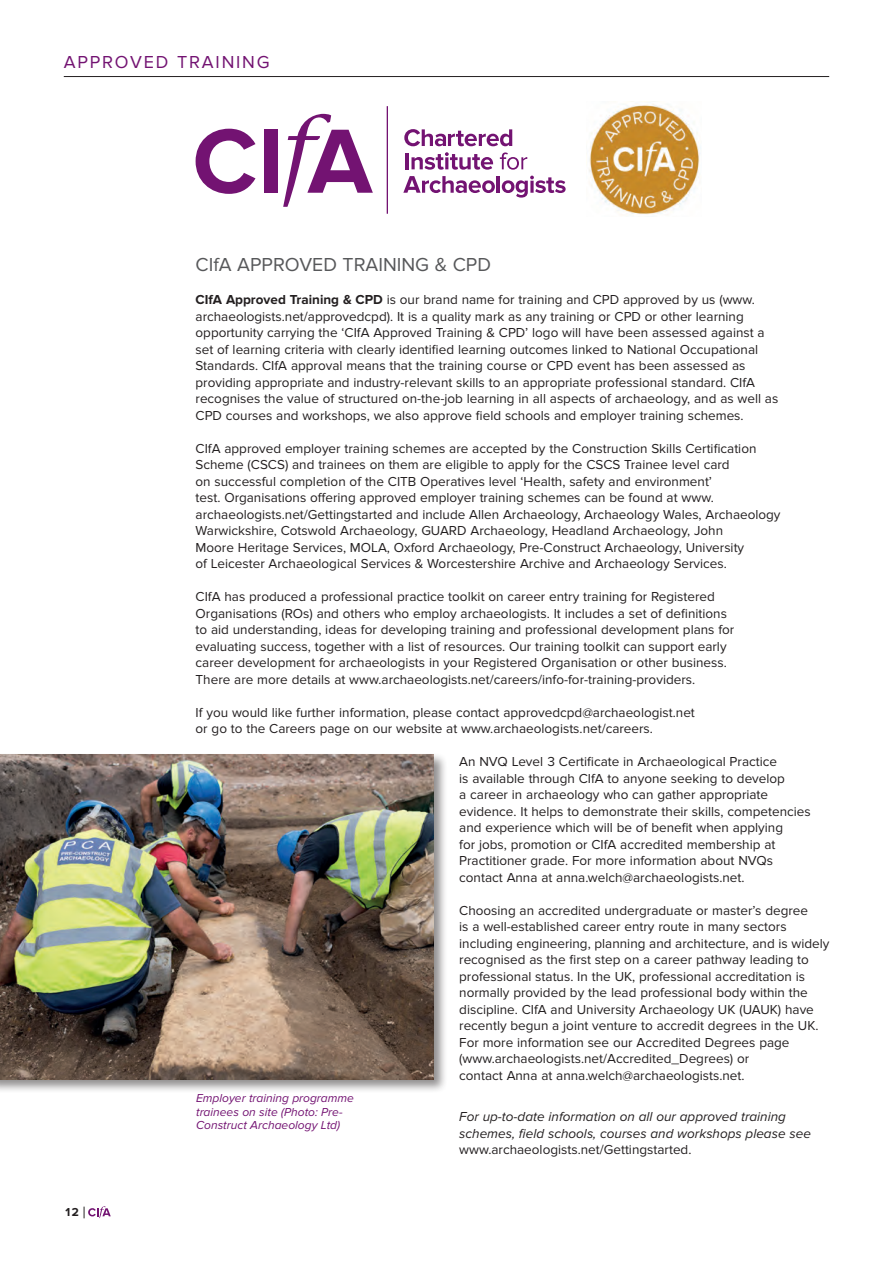
<style>
.page{position:relative;width:893px;height:1263px;background:#fff}
.page>*{position:absolute;margin:0;border:0;box-sizing:border-box;transform-origin:0 0}
.t1{font:19.5px "Proxima Nova";color:#57585a}
.t2{font:18px "Proxima Nova";letter-spacing:.1em;color:#731372}
.t3{font:13.5px/16.5px "Proxima Nova";color:#231f20}
.t4{font:italic 13.5px/16.5px "Proxima Nova";color:#231f20}
.t5{font:italic 12px/13.5px "Proxima Nova";color:#731372}
.t6{font:700 12px "Proxima Nova";color:#231f20}
.s1{font-weight:400;font-size:16.5px}
.s2{font-weight:700}
.s3{font-family:"Calibri"}
</style>
<div class="page">
<svg style="left:88px;top:1206px;width:23px;height:12px"></svg>
<hr style="left:64px;top:76px;width:765px;height:1px;background:#231f20">
<hr style="left:892px;top:106px;width:1px;height:1068px;background:#e9dfeb">
<svg style="left:196px;top:129px;width:59px;height:65px"></svg>
<div style="left:264px;top:130px;width:14px;height:63px;background:#731372"></div>
<svg style="left:283px;top:114px;width:90px;height:93px"></svg>
<hr style="left:387px;top:106px;width:1px;height:108px;background:#731372">
<svg style="left:404px;top:129px;width:108px;height:17px"></svg>
<hr style="left:405px;top:153px;width:4px;height:16px;background:#731372">
<svg style="left:411px;top:152px;width:82px;height:18px"></svg>
<svg style="left:500px;top:152px;width:27px;height:18px"></svg>
<svg style="left:403px;top:176px;width:92px;height:17px"></svg>
<hr style="left:497px;top:176px;width:3px;height:17px;background:#731372">
<svg style="left:502px;top:176px;width:64px;height:22px"></svg>
<img style="left:589px;top:104px;width:112px;height:111px">
<div style="left:0;top:752px;width:448px;height:342px;background:#231f20;opacity:.5"></div>
<img style="left:0;top:755px;width:434px;height:324px">
<h2 class="t2" style="left:64px;top:52px;width:207px">APPROVED TRAINING</h2>
<p class="t6" style="left:64px;top:1205px;width:23px">12 <span class="s1">|</span></p>
<h1 class="t1" style="left:196px;top:254px;width:297px">CIfA APPROVED TRAINING &amp; CPD</h1>
<p class="t3" style="left:196px;top:292px;width:584px"><span class="s2">CIfA Approved Training &amp; CPD</span> is our brand name for training and CPD approved by us (www. archaeologists.net/approvedcpd). It is a quality mark as any training or CPD or other learning opportunity carrying the ‘CIfA Approved Training &amp; CPD’ logo will have been assessed against a set of learning criteria with clearly identified learning outcomes linked to National Occupational Standards. CIfA approval means that the training course or CPD event has been assessed as providing appropriate and industry-relevant skills to an appropriate professional standard. CIfA recognises the value of structured on<span class="s3">‐</span>the<span class="s3">‐</span>job learning in all aspects of archaeology, and as well as CPD courses and workshops, we also approve field schools and employer training schemes.</p>
<p class="t3" style="left:196px;top:440px;width:586px">CIfA approved employer training schemes are accepted by the Construction Skills Certification Scheme (CSCS) and trainees on them are eligible to apply for the CSCS Trainee level card<br>on successful completion of the CITB Operatives level ‘Health, safety and environment’<br>test. Organisations offering approved employer training schemes can be found at www. archaeologists.net/Gettingstarted and include Allen Archaeology, Archaeology Wales, Archaeology Warwickshire, Cotswold Archaeology, GUARD Archaeology, Headland Archaeology, John<br>Moore Heritage Services, MOLA, Oxford Archaeology, Pre-Construct Archaeology, University<br>of Leicester Archaeological Services &amp; Worcestershire Archive and Archaeology Services.</p>
<p class="t3" style="left:196px;top:589px;width:540px">CIfA has produced a professional practice toolkit on career entry training for Registered Organisations (ROs) and others who employ archaeologists. It includes a set of definitions to aid understanding, ideas for developing training and professional development plans for evaluating success, together with a list of resources. Our training toolkit can support early career development for archaeologists in your Registered Organisation or other business.<br>There are more details at www.archaeologists.net/careers/info-for-training-providers.</p>
<p class="t3" style="left:196px;top:704px;width:501px">If you would like further information, please contact approvedcpd@archaeologist.net or go to the Careers page on our website at www.archaeologists.net/careers.</p>
<p class="t3" style="left:459px;top:754px;width:353px">An NVQ Level 3 Certificate in Archaeological Practice<br>is available through CIfA to anyone seeking to develop<br>a career in archaeology who can gather appropriate evidence. It helps to demonstrate their skills, competencies and experience which will be of benefit when applying<br>for jobs, promotion or CIfA accredited membership at Practitioner grade. For more information about NVQs contact Anna at anna.welch@archaeologists.net.</p>
<p class="t3" style="left:459px;top:902px;width:372px">Choosing an accredited undergraduate or master’s degree<br>is a well-established career entry route in many sectors including engineering, planning and architecture, and is widely recognised as the first step on a career pathway leading to professional status. In the UK, professional accreditation is normally provided by the lead professional body within the discipline. CIfA and University Archaeology UK (UAUK) have recently begun a joint venture to accredit degrees in the UK.<br>For more information see our Accredited Degrees page (www.archaeologists.net/Accredited_Degrees) or<br>contact Anna at anna.welch@archaeologists.net.</p>
<p class="t4" style="left:459px;top:1109px;width:353px">For up-to-date information on all our approved training schemes, field schools, courses and workshops please see</p>
<p class="t3" style="left:459px;top:1142px;width:234px">www.archaeologists.net/Gettingstarted.</p>
<p class="t5" style="left:196px;top:1091px;width:159px">Employer training programme trainees on site (Photo: Pre-<br>Construct Archaeology Ltd)</p>
</div>
